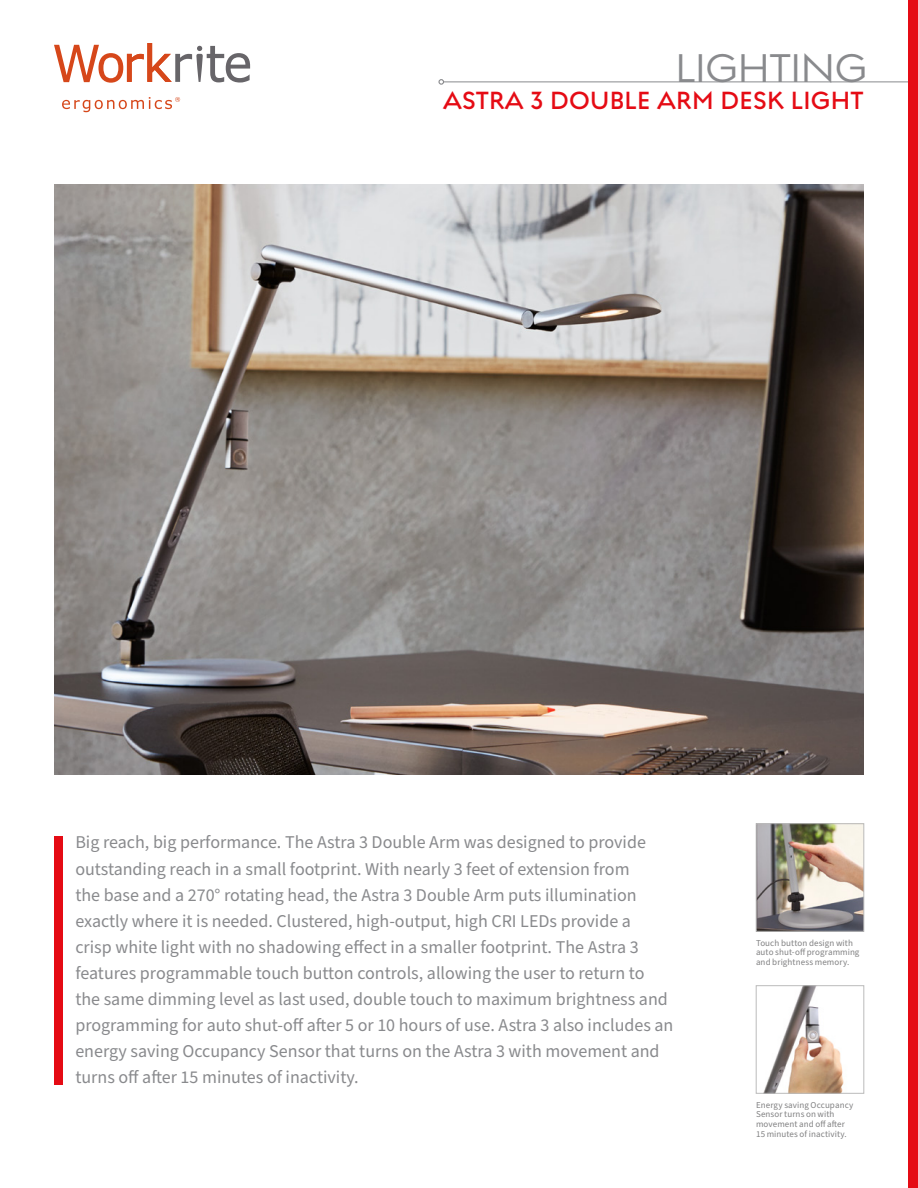
<style>
.page{position:relative;width:918px;height:1188px;background:#fff}
.page>*{position:absolute;margin:0;border:0;box-sizing:border-box;transform-origin:0 0}
.t1{font:500 43.5px "Regulator Nova";letter-spacing:-.01em;color:#898a8d}
.t2{font:600 27px "Regulator Nova";letter-spacing:.01em;color:#e50b14;scale:.96 1}
.t3{font:18px/26.1px "Source Sans Pro";color:#898a8d}
.t4{font:9px/9.8px "Source Sans Pro";letter-spacing:.01em;color:#818182}
</style>
<div class="page">
<hr style="left:444px;top:82px;width:474px;height:1px;background:#898a8d">
<svg style="left:438px;top:79px;width:6px;height:6px"></svg>
<img style="left:758px;top:826px;width:104px;height:104px">
<div style="left:756px;top:824px;width:108px;height:108px;border:1px solid #bbb"></div>
<img style="left:763px;top:988px;width:81px;height:104px">
<div style="left:756px;top:986px;width:108px;height:108px;border:1px solid #bbb"></div>
<svg style="left:54px;top:43px;width:196px;height:40px"></svg>
<svg style="left:62px;top:97px;width:118px;height:15px"></svg>
<div style="left:909px;top:0;width:9px;height:1188px;background:#e50b14"></div>
<div style="left:54px;top:836px;width:8px;height:248px;background:#e50b14"></div>
<img style="left:54px;top:185px;width:810px;height:589px">
<h1 class="t1" style="left:676px;top:44px;width:193px">LIGHTING</h1>
<h2 class="t2" style="left:443px;top:85px;width:439px">ASTRA 3 DOUBLE ARM DESK LIGHT</h2>
<p class="t3" style="left:75px;top:830px;width:600px">Big reach, big performance. The Astra 3 Double Arm was designed to provide outstanding reach in a small footprint. With nearly 3 feet of extension from<br>the base and a 270° rotating head, the Astra 3 Double Arm puts illumination exactly where it is needed. Clustered, high-output, high CRI LEDs provide a<br>crisp white light with no shadowing effect in a smaller footprint. The Astra 3 features programmable touch button controls, allowing the user to return to the same dimming level as last used, double touch to maximum brightness and programming for auto shut-off after 5 or 10 hours of use. Astra 3 also includes an energy saving Occupancy Sensor that turns on the Astra 3 with movement and turns off after 15 minutes of inactivity.</p>
<p class="t4" style="left:756px;top:938px;width:105px">Touch button design with auto shut-off programming and brightness memory.</p>
<p class="t4" style="left:756px;top:1100px;width:99px">Energy saving Occupancy<br>Sensor turns on with movement and off after<br>15 minutes of inactivity.</p>
</div>
